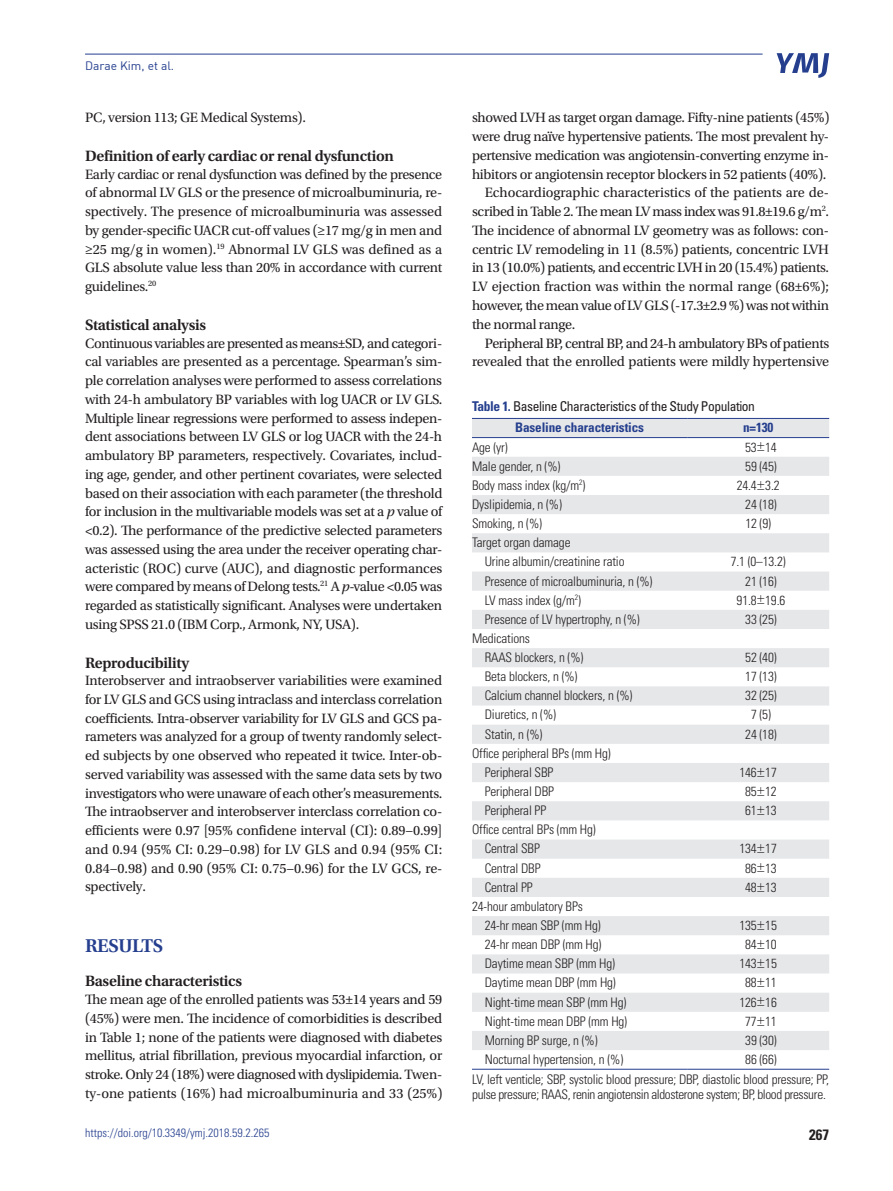
<style>
.page{position:relative;width:893px;height:1191px;background:#fff}
.page>*{position:absolute;margin:0;border:0;box-sizing:border-box;transform-origin:0 0}
.큰제목{font:600 19.5px "Utopia Std";letter-spacing:-.02em;color:#253f8e}
._1_제목{font:600 15.75px "Utopia Std";letter-spacing:-.02em;color:#231f20}
.t1{font:700 condensed 15px "Univers LT Std";color:#231f20}
.본문1{font:14.25px/18.8px "Utopia Std";letter-spacing:-.02em;color:#231f20;text-align:justify}
.본문{font:14.25px/18.8px "Utopia Std";letter-spacing:-.02em;color:#231f20;text-align:justify}
.표제목{font:condensed 13.5px "Univers LT Std";letter-spacing:-.03em;color:#231f20}
.표본문{font:300 condensed 13.2px "Univers LT Std";letter-spacing:-.01em;color:#231f20}
.표설명{font:300 condensed 13.2px/15px "Univers LT Std";letter-spacing:-.02em;color:#231f20}
.표본문-2{font:700 condensed 13.2px "Univers LT Std";letter-spacing:-.01em;color:#253f8e}
.t2{font:300 condensed 12px "Univers LT Std";color:#253f8e}
.교신저자{font:12px "Dinreg";color:#253f8e}
.s1{font-style:italic}
.s2{font-weight:700;color:#253f8e}
.s3{font-family:"Garamond";font-weight:400;font-stretch:normal}
</style>
<div class="page">
<svg style="left:777px;top:53px;width:52px;height:25px"></svg>
<hr style="left:85px;top:54px;width:678px;height:1px;background:#253f8e">
<svg style="left:472px;top:419px;width:357px;height:631px;fill:#eaebec"></svg>
<hr style="left:472px;top:1069px;width:215px;height:1px;background:#253f8e">
<hr style="left:687px;top:1069px;width:142px;height:1px;background:#253f8e">
<hr style="left:472px;top:418px;width:215px;height:1px;background:#253f8e">
<hr style="left:687px;top:418px;width:142px;height:1px;background:#253f8e">
<hr style="left:472px;top:437px;width:215px;height:1px;background:#253f8e">
<hr style="left:687px;top:437px;width:142px;height:1px;background:#253f8e">
<p class="교신저자" style="left:85px;top:58px;width:91px">Darae Kim, et al.</p>
<p class="본문" style="left:85px;top:109px;width:222px">PC, version 113; GE Medical Systems).</p>
<p class="_1_제목" style="left:85px;top:147px;width:310px">Definition of early cardiac or renal dysfunction</p>
<p class="본문1" style="left:85px;top:165px;width:359px">Early cardiac or renal dysfunction was defined by the presence of abnormal LV GLS or the presence of microalbuminuria, re&shy;spectively. The presence of microalbuminuria was assessed by gender-specific UACR cut-off values (≥17 mg/g in men and ≥25 mg/g in women).<sup>19</sup> Abnormal LV GLS was defined as a GLS absolute value less than 20% in accordance with current guidelines.<sup>20</sup></p>
<p class="_1_제목" style="left:85px;top:316px;width:122px">Statistical analysis</p>
<p class="본문1" style="left:85px;top:334px;width:359px">Continuous variables are presented as means±SD, and categori&shy;cal variables are presented as a percentage. Spearman’s sim&shy;ple correlation analyses were performed to assess correlations with 24-h ambulatory BP variables with log UACR or LV GLS.<br>Multiple linear regressions were performed to assess indepen&shy;dent associations between LV GLS or log UACR with the 24-h ambulatory BP parameters, respectively. Covariates, includ&shy;ing age, gender, and other pertinent covariates, were selected based on their association with each parameter (the threshold for inclusion in the multivariable models was set at a <span class="s1">p</span> value of &lt;0.2). The performance of the predictive selected parameters was assessed using the area under the receiver operating char&shy;acteristic (ROC) curve (AUC), and diagnostic performances were compared by means of Delong tests.<sup>21</sup> A <span class="s1">p</span>-value &lt;0.05 was regarded as statistically significant. Analyses were undertaken using SPSS 21.0 (IBM Corp., Armonk, NY, USA).</p>
<p class="_1_제목" style="left:85px;top:653px;width:106px">Reproducibility</p>
<p class="본문1" style="left:85px;top:671px;width:359px">Interobserver and intraobserver variabilities were examined for LV GLS and GCS using intraclass and interclass correlation coefficients. Intra-observer variability for LV GLS and GCS pa&shy;rameters was analyzed for a group of twenty randomly select&shy;ed subjects by one observed who repeated it twice. Inter-ob&shy;served variability was assessed with the same data sets by two investigators who were unaware of each other’s measurements.<br>The intraobserver and interobserver interclass correlation co&shy;efficients were 0.97 [95% confidene interval (CI): 0.89−0.99] and 0.94 (95% CI: 0.29−0.98) for LV GLS and 0.94 (95% CI:<br>0.84−0.98) and 0.90 (95% CI: 0.75−0.96) for the LV GCS, re&shy;spectively.</p>
<p class="큰제목" style="left:85px;top:934px;width:80px">RESULTS</p>
<p class="_1_제목" style="left:85px;top:972px;width:159px">Baseline characteristics</p>
<p class="본문1" style="left:85px;top:990px;width:359px">The mean age of the enrolled patients was 53±14 years and 59 (45%) were men. The incidence of comorbidities is described in Table 1; none of the patients were diagnosed with diabetes mellitus, atrial fibrillation, previous myocardial infarction, or stroke. Only 24 (18%) were diagnosed with dyslipidemia. Twen&shy;ty-one patients (16%) had microalbuminuria and 33 (25%)</p>
<p class="t2" style="left:85px;top:1125px;width:186px">https://doi.org/10.3349/ymj.2018.59.2.265</p>
<p class="본문1" style="left:472px;top:109px;width:359px">showed LVH as target organ damage. Fifty-nine patients (45%) were drug naïve hypertensive patients. The most prevalent hy&shy;pertensive medication was angiotensin-converting enzyme in&shy;hibitors or angiotensin receptor blockers in 52 patients (40%).</p>
<p class="본문" style="left:472px;top:184px;width:359px;text-indent:13px">Echocardiographic characteristics of the patients are de&shy;scribed in Table 2. The mean LV mass index was 91.8±19.6 g/m<sup>2</sup>.<br>The incidence of abnormal LV geometry was as follows: con&shy;centric LV remodeling in 11 (8.5%) patients, concentric LVH in 13 (10.0%) patients, and eccentric LVH in 20 (15.4%) patients.<br>LV ejection fraction was within the normal range (68±6%); however, the mean value of LV GLS (-17.3±2.9 %) was not within the normal range.</p>
<p class="본문" style="left:472px;top:334px;width:359px;text-align:right">Peripheral BP, central BP, and 24-h ambulatory BPs of patients revealed that the enrolled patients were mildly hypertensive</p>
<p class="표제목" style="left:472px;top:398px;width:285px"><span class="s2">Table 1.</span> Baseline Characteristics of the Study Population</p>
<p class="표본문-2" style="left:515px;top:419px;width:130px">Baseline characteristics</p>
<p class="표본문-2" style="left:743px;top:419px;width:32px">n=130</p>
<p class="표본문" style="left:472px;top:439px;width:37px">Age (yr)</p>
<p class="표본문" style="left:745px;top:439px;width:33px">53<span class="s3">±</span>14</p>
<p class="표본문" style="left:472px;top:458px;width:90px">Male gender, n (%)</p>
<p class="표본문" style="left:745px;top:458px;width:33px">59 (45)</p>
<p class="표본문" style="left:472px;top:477px;width:115px">Body mass index (kg/m<sup>2</sup>)</p>
<p class="표본문" style="left:737px;top:477px;width:45px">24.4<span class="s3">±</span>3.2</p>
<p class="표본문" style="left:472px;top:496px;width:91px">Dyslipidemia, n (%)</p>
<p class="표본문" style="left:745px;top:496px;width:33px">24 (18)</p>
<p class="표본문" style="left:472px;top:515px;width:72px">Smoking, n (%)</p>
<p class="표본문" style="left:745px;top:515px;width:27px">12 (9)</p>
<p class="표본문" style="left:472px;top:534px;width:100px">Target organ damage</p>
<p class="표본문" style="left:485px;top:554px;width:141px">Urine albumin/creatinine ratio</p>
<p class="표본문" style="left:731px;top:554px;width:56px">7.1 (0–13.2)</p>
<p class="표본문" style="left:485px;top:573px;width:169px">Presence of microalbuminuria, n (%)</p>
<p class="표본문" style="left:745px;top:573px;width:33px">21 (16)</p>
<p class="표본문" style="left:485px;top:592px;width:98px">LV mass index (g/m<sup>2</sup>)</p>
<p class="표본문" style="left:737px;top:592px;width:50px">91.8<span class="s3">±</span>19.6</p>
<p class="표본문" style="left:485px;top:611px;width:156px">Presence of LV hypertrophy, n (%)</p>
<p class="표본문" style="left:745px;top:611px;width:33px">33 (25)</p>
<p class="표본문" style="left:472px;top:630px;width:60px">Medications</p>
<p class="표본문" style="left:485px;top:649px;width:100px">RAAS blockers, n (%)</p>
<p class="표본문" style="left:745px;top:649px;width:33px">52 (40)</p>
<p class="표본문" style="left:485px;top:668px;width:94px">Beta blockers, n (%)</p>
<p class="표본문" style="left:745px;top:668px;width:33px">17 (13)</p>
<p class="표본문" style="left:485px;top:688px;width:149px">Calcium channel blockers, n (%)</p>
<p class="표본문" style="left:745px;top:688px;width:33px">32 (25)</p>
<p class="표본문" style="left:485px;top:707px;width:73px">Diuretics, n (%)</p>
<p class="표본문" style="left:751px;top:707px;width:21px">7 (5)</p>
<p class="표본문" style="left:485px;top:726px;width:59px">Statin, n (%)</p>
<p class="표본문" style="left:745px;top:726px;width:33px">24 (18)</p>
<p class="표본문" style="left:472px;top:745px;width:140px">Office peripheral BPs (mm Hg)</p>
<p class="표본문" style="left:485px;top:764px;width:70px">Peripheral SBP</p>
<p class="표본문" style="left:739px;top:764px;width:39px">146<span class="s3">±</span>17</p>
<p class="표본문" style="left:485px;top:783px;width:71px">Peripheral DBP</p>
<p class="표본문" style="left:745px;top:783px;width:33px">85<span class="s3">±</span>12</p>
<p class="표본문" style="left:485px;top:802px;width:63px">Peripheral PP</p>
<p class="표본문" style="left:745px;top:802px;width:33px">61<span class="s3">±</span>13</p>
<p class="표본문" style="left:472px;top:821px;width:125px">Office central BPs (mm Hg)</p>
<p class="표본문" style="left:485px;top:841px;width:57px">Central SBP</p>
<p class="표본문" style="left:739px;top:841px;width:39px">134<span class="s3">±</span>17</p>
<p class="표본문" style="left:485px;top:860px;width:57px">Central DBP</p>
<p class="표본문" style="left:745px;top:860px;width:33px">86<span class="s3">±</span>13</p>
<p class="표본문" style="left:485px;top:879px;width:49px">Central PP</p>
<p class="표본문" style="left:745px;top:879px;width:33px">48<span class="s3">±</span>13</p>
<p class="표본문" style="left:472px;top:898px;width:112px">24-hour ambulatory BPs</p>
<p class="표본문" style="left:485px;top:917px;width:117px">24-hr mean SBP (mm Hg)</p>
<p class="표본문" style="left:739px;top:917px;width:39px">135<span class="s3">±</span>15</p>
<p class="표본문" style="left:485px;top:936px;width:118px">24-hr mean DBP (mm Hg)</p>
<p class="표본문" style="left:745px;top:936px;width:33px">84<span class="s3">±</span>10</p>
<p class="표본문" style="left:485px;top:955px;width:132px">Daytime mean SBP (mm Hg)</p>
<p class="표본문" style="left:739px;top:955px;width:39px">143<span class="s3">±</span>15</p>
<p class="표본문" style="left:485px;top:975px;width:133px">Daytime mean DBP (mm Hg)</p>
<p class="표본문" style="left:745px;top:975px;width:33px">88<span class="s3">±</span>11</p>
<p class="표본문" style="left:485px;top:994px;width:143px">Night-time mean SBP (mm Hg)</p>
<p class="표본문" style="left:739px;top:994px;width:39px">126<span class="s3">±</span>16</p>
<p class="표본문" style="left:485px;top:1013px;width:144px">Night-time mean DBP (mm Hg)</p>
<p class="표본문" style="left:745px;top:1013px;width:33px">77<span class="s3">±</span>11</p>
<p class="표본문" style="left:485px;top:1032px;width:114px">Morning BP surge, n (%)</p>
<p class="표본문" style="left:745px;top:1032px;width:33px">39 (30)</p>
<p class="표본문" style="left:485px;top:1051px;width:140px">Nocturnal hypertension, n (%)</p>
<p class="표본문" style="left:745px;top:1051px;width:33px">86 (66)</p>
<p class="표설명" style="left:472px;top:1071px;width:359px">LV, left venticle; SBP, systolic blood pressure; DBP, diastolic blood pressure; PP, pulse pressure; RAAS, renin angiotensin aldosterone system; BP, blood pressure.</p>
<p class="t1" style="left:809px;top:1125px;width:21px">267</p>
</div>
